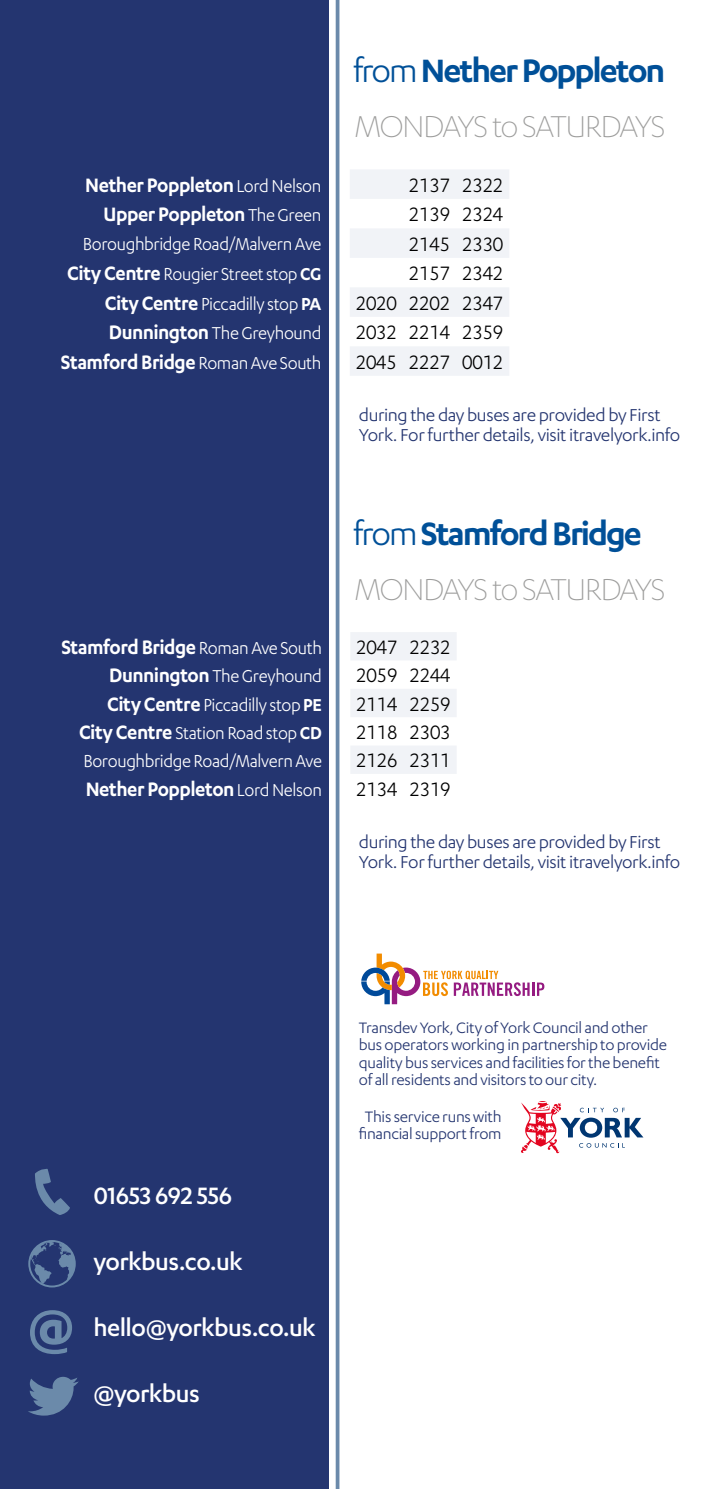
<style>
.page{position:relative;width:702px;height:1489px;background:#fff}
.page>*{position:absolute;margin:0;border:0;box-sizing:border-box;transform-origin:0 0}
.t1{font:600 37.5px "Karbon";letter-spacing:-.055em;color:#005098}
.t2{font:300 35px "Karbon";letter-spacing:-.05em;color:#9d9d9c}
.t3{font:500 27.5px "Karbon";letter-spacing:-.02em;color:#fff}
.t4{font:600 22.5px "Karbon";letter-spacing:-.02em;color:#fff;scale:.95 1}
.t5{font:22.5px "Karbon";letter-spacing:-.04em;color:#000;scale:.95 1}
.t6{font:20px "Karbon";letter-spacing:-.02em;color:#fff;scale:.95 1}
.t7{font:20px/20px "Karbon";letter-spacing:-.02em;color:#243570}
.t8{font:17.5px/17.5px "Karbon";letter-spacing:-.015em;color:#243570;text-align:center}
.s1{font-weight:400}
.s2{font-weight:400;font-size:20px}
.s3{font-weight:600;font-size:22.5px}
.s4{font-weight:600}
</style>
<div class="page">
<hr style="left:336px;top:0;width:3px;height:1488px;background:#6b8aaa">
<div style="left:0;top:0;width:328px;height:1488px;background:#243570"></div>
<svg style="left:350px;top:170px;width:159px;height:206px"></svg>
<svg style="left:351px;top:632px;width:105px;height:141px"></svg>
<svg style="left:521px;top:1101px;width:122px;height:52px"></svg>
<svg style="left:361px;top:953px;width:183px;height:51px"></svg>
<svg style="left:28px;top:1376px;width:51px;height:39px"></svg>
<svg style="left:35px;top:1168px;width:35px;height:46px"></svg>
<svg style="left:28px;top:1240px;width:48px;height:47px"></svg>
<svg style="left:30px;top:1310px;width:42px;height:43px"></svg>
<h1 class="t1" style="left:353px;top:49px;width:313px"><span class="s1">from</span> Nether Poppleton</h1>
<h2 class="t2" style="left:354px;top:108px;width:312px">MONDAYS to SATURDAYS</h2>
<p class="t4" style="left:85px;top:172px;width:250px">Nether Poppleton <span class="s2">Lord Nelson</span></p>
<p class="t5" style="left:408px;top:173px;width:102px">2137 2322</p>
<p class="t4" style="left:103px;top:202px;width:231px">Upper Poppleton <span class="s2">The Green</span></p>
<p class="t5" style="left:408px;top:202px;width:102px">2139 2324</p>
<p class="t6" style="left:83px;top:233px;width:252px">Boroughbridge Road/Malvern Ave</p>
<p class="t5" style="left:408px;top:231px;width:102px">2145 2330</p>
<p class="t6" style="left:67px;top:263px;width:269px"><span class="s3">City Centre</span> Rougier Street stop <span class="s4">CG</span></p>
<p class="t5" style="left:408px;top:261px;width:102px">2157 2342</p>
<p class="t6" style="left:105px;top:293px;width:229px"><span class="s3">City Centre</span> Piccadilly stop <span class="s4">PA</span></p>
<p class="t5" style="left:355px;top:290px;width:158px">2020 2202 2347</p>
<p class="t6" style="left:109px;top:322px;width:225px"><span class="s3">Dunnington</span> The Greyhound</p>
<p class="t5" style="left:355px;top:320px;width:158px">2032 2214 2359</p>
<p class="t4" style="left:61px;top:349px;width:276px">Stamford Bridge <span class="s2">Roman Ave South</span></p>
<p class="t5" style="left:355px;top:349px;width:158px">2045 2227 0012</p>
<p class="t7" style="left:359px;top:405px;width:323px">during the day buses are provided by First<br>York. For further details, visit itravelyork.info</p>
<h1 class="t1" style="left:353px;top:512px;width:290px"><span class="s1">from</span> Stamford Bridge</h1>
<h2 class="t2" style="left:354px;top:570px;width:312px">MONDAYS to SATURDAYS</h2>
<p class="t4" style="left:61px;top:634px;width:276px">Stamford Bridge <span class="s2">Roman Ave South</span></p>
<p class="t5" style="left:356px;top:634px;width:102px">2047 2232</p>
<p class="t6" style="left:109px;top:665px;width:225px"><span class="s3">Dunnington</span> The Greyhound</p>
<p class="t5" style="left:356px;top:663px;width:102px">2059 2244</p>
<p class="t6" style="left:107px;top:693px;width:228px"><span class="s3">City Centre</span> Piccadilly stop <span class="s4">PE</span></p>
<p class="t5" style="left:356px;top:691px;width:102px">2114 2259</p>
<p class="t6" style="left:79px;top:722px;width:257px"><span class="s3">City Centre</span> Station Road stop <span class="s4">CD</span></p>
<p class="t5" style="left:356px;top:719px;width:102px">2118 2303</p>
<p class="t6" style="left:83px;top:749px;width:252px">Boroughbridge Road/Malvern Ave</p>
<p class="t5" style="left:356px;top:748px;width:102px">2126 2311</p>
<p class="t4" style="left:86px;top:776px;width:250px">Nether Poppleton <span class="s2">Lord Nelson</span></p>
<p class="t5" style="left:356px;top:776px;width:102px">2134 2319</p>
<p class="t7" style="left:359px;top:831px;width:323px">during the day buses are provided by First<br>York. For further details, visit itravelyork.info</p>
<p class="t8" style="left:359px;top:1017px;width:310px;text-align:left">Transdev York, City of York Council and other bus operators working in partnership to provide quality bus services and facilities for the benefit of all residents and visitors to our city.</p>
<h3 class="t3" style="left:93px;top:1180px;width:140px">01653 692 556</h3>
<h3 class="t3" style="left:93px;top:1246px;width:151px">yorkbus.co.uk</h3>
<h3 class="t3" style="left:93px;top:1312px;width:224px">hello@yorkbus.co.uk</h3>
<h3 class="t3" style="left:93px;top:1378px;width:108px">@yorkbus</h3>
<p class="t8" style="left:359px;top:1107px;width:144px">This service runs with financial support from</p>
</div>
